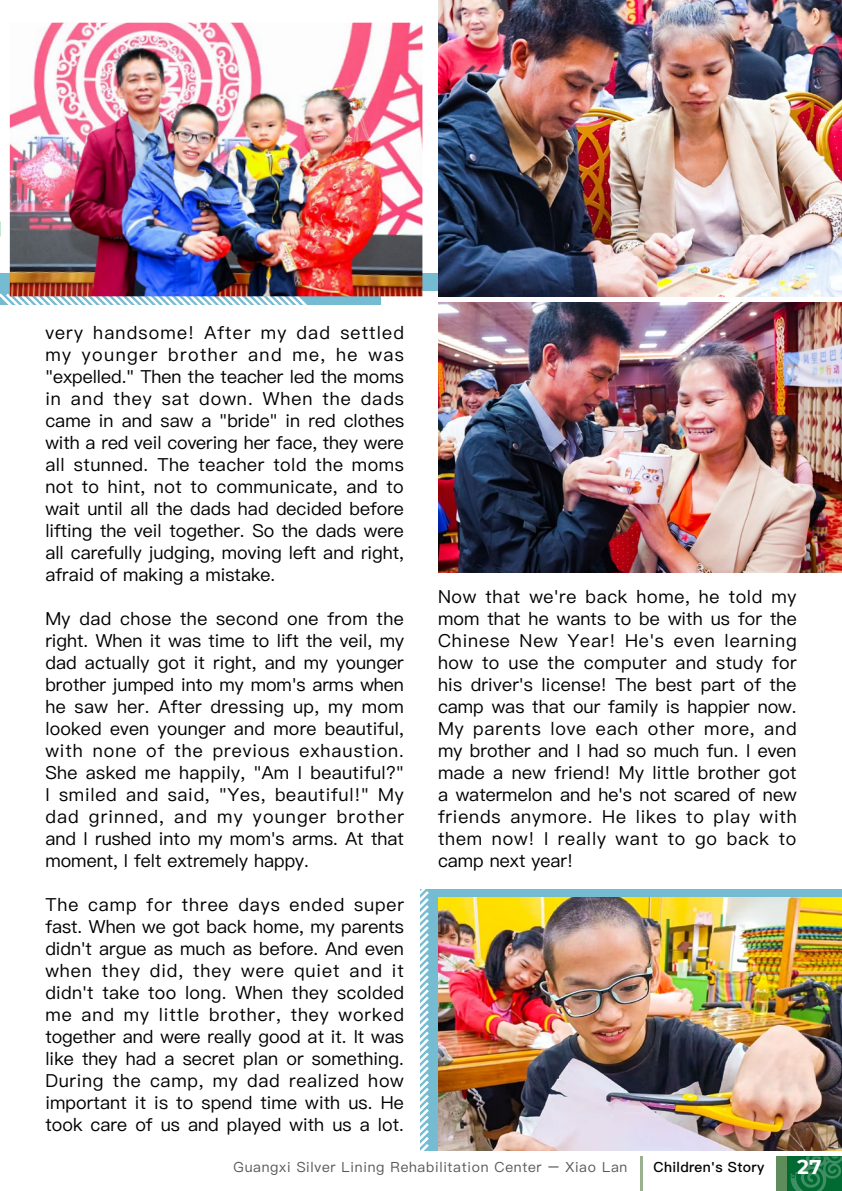
<style>
.page{position:relative;width:842px;height:1191px;background:#fff}
.page>*{position:absolute;margin:0;border:0;box-sizing:border-box;transform-origin:0 0}
.t1{font:700 20px "Montserrat Alternates";color:#fff}
.t2{font:18px/22px "Ping Fang TC";color:#000;text-align:justify}
.t3{font:14px "Ping Fang HK";letter-spacing:.05em;color:#595757}
.t4{font:500 14px "Ping Fang TC";letter-spacing:.025em;color:#000}
</style>
<div class="page">
<div style="left:0;top:274px;width:546px;height:31px;background:#75bbd2"></div>
<div style="left:421px;top:890px;width:421px;height:301px;background:#75bbd2"></div>
<svg style="left:0;top:291px;width:311px;height:14px"></svg>
<svg style="left:420px;top:889px;width:12px;height:262px"></svg>
<img style="left:438px;top:897px;width:404px;height:254px">
<div style="left:381px;top:291px;width:187px;height:96px;background:#fff"></div>
<img style="left:438px;top:302px;width:404px;height:271px">
<img style="left:438px;top:0;width:404px;height:296px">
<img style="left:10px;top:23px;width:412px;height:273px">
<div style="left:0;top:1151px;width:842px;height:40px;background:#fff"></div>
<svg style="left:786px;top:1156px;width:3px;height:35px"></svg>
<div style="left:776px;top:1156px;width:10px;height:35px;background:#5e8c5b"></div>
<hr style="left:640px;top:1156px;width:3px;height:35px;background:#9ab18f">
<svg style="left:789px;top:1156px;width:53px;height:35px;background:#177744"></svg>
<p class="t2" style="left:45px;top:321px;width:360px">very handsome! After my dad settled my younger brother and me, he was "expelled." Then the teacher led the moms in and they sat down. When the dads came in and saw a "bride" in red clothes with a red veil covering her face, they were all stunned. The teacher told the moms not to hint, not to communicate, and to wait until all the dads had decided before lifting the veil together. So the dads were all carefully judging, moving left and right, afraid of making a mistake.</p>
<p class="t2" style="left:45px;top:607px;width:360px">My dad chose the second one from the right. When it was time to lift the veil, my dad actually got it right, and my younger brother jumped into my mom's arms when he saw her. After dressing up, my mom looked even younger and more beautiful, with none of the previous exhaustion.<br>She asked me happily, "Am I beautiful?" I smiled and said, "Yes, beautiful!" My dad grinned, and my younger brother and I rushed into my mom's arms. At that moment, I felt extremely happy.</p>
<p class="t2" style="left:45px;top:893px;width:360px">The camp for three days ended super fast. When we got back home, my parents didn't argue as much as before. And even when they did, they were quiet and it didn't take too long. When they scolded me and my little brother, they worked together and were really good at it. It was like they had a secret plan or something.<br>During the camp, my dad realized how important it is to spend time with us. He took care of us and played with us a lot.</p>
<p class="t2" style="left:438px;top:585px;width:360px">Now that we're back home, he told my mom that he wants to be with us for the Chinese New Year! He's even learning how to use the computer and study for his driver's license! The best part of the camp was that our family is happier now.<br>My parents love each other more, and my brother and I had so much fun. I even made a new friend! My little brother got a watermelon and he's not scared of new friends anymore. He likes to play with them now! I really want to go back to camp next year!</p>
<p class="t3" style="left:233px;top:1158px;width:395px">Guangxi Silver Lining Rehabilitation Center – Xiao Lan</p>
<p class="t4" style="left:653px;top:1158px;width:112px">Children's Story</p>
<p class="t1" style="left:797px;top:1153px;width:26px">27</p>
</div>
